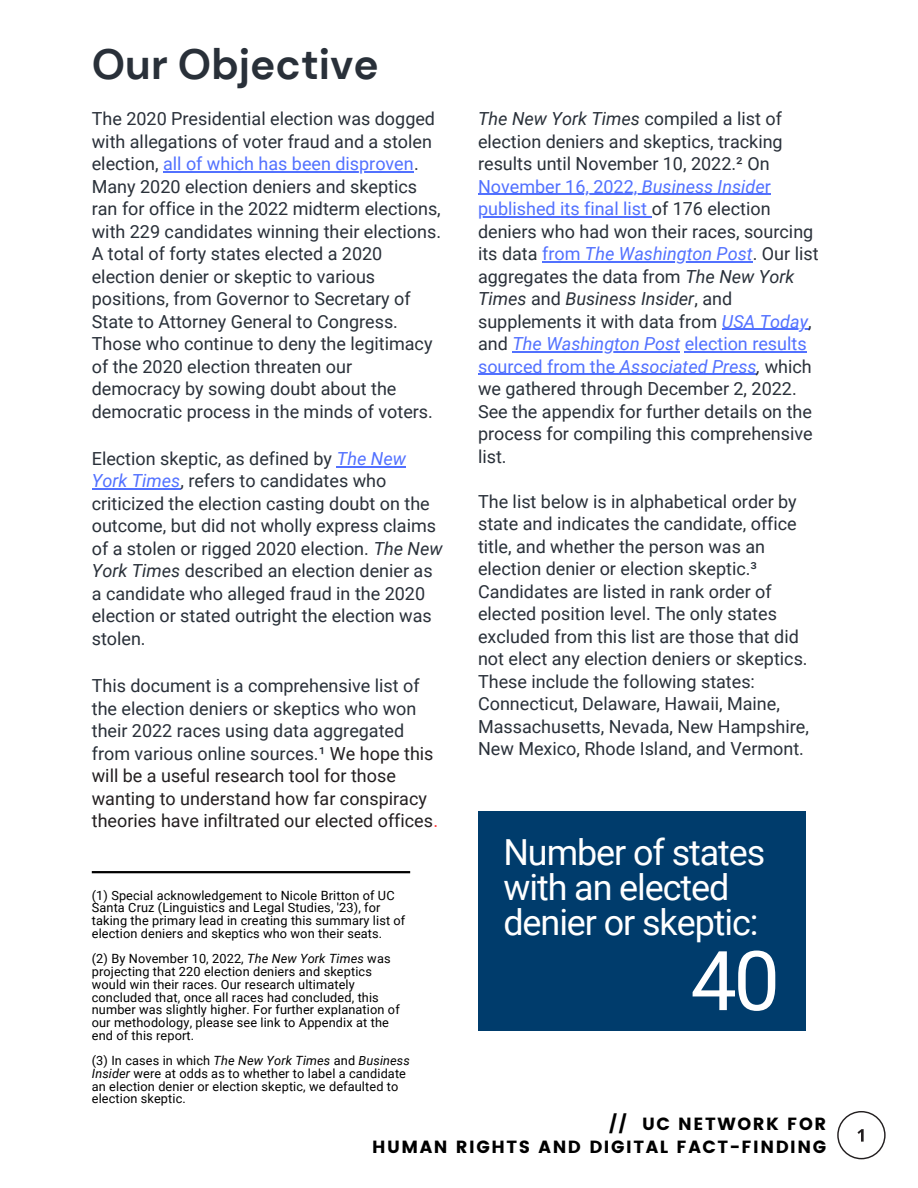
<style>
.page{position:relative;width:918px;height:1188px;background:#fff}
.page>*{position:absolute;margin:0;border:0;box-sizing:border-box;transform-origin:0 0}
.t1{font:82.65px "Roboto";color:#fff}
.t2{font:700 42.3px "DM Sans";color:#293039}
.t3{font:36px/34.8px "Roboto";letter-spacing:-.03em;color:#fff}
.t4{font:18px/22.5px "Roboto";color:#293039}
.t5{font:17.55px/23.7px "Poppins";letter-spacing:.09em;color:#000;text-align:right}
.t6{font:12.75px/12.8px "Roboto";letter-spacing:.01em;color:#000}
.s1{color:#5271ff}
.s2{font-style:italic;color:#5271ff}
.s3{font-style:italic}
.s4{color:#231f20}
.s5{color:#ff3131}
</style>
<div class="page">
<div style="left:478px;top:812px;width:327px;height:219px;background:#003c6c"></div>
<hr style="left:92px;top:871px;width:318px;height:2px;background:#000">
<svg style="left:837px;top:1111px;width:49px;height:48px"></svg>
<hr style="left:163px;top:171px;width:251px;height:1px;background:#5271ff">
<hr style="left:337px;top:466px;width:69px;height:1px;background:#5271ff">
<hr style="left:92px;top:489px;width:88px;height:1px;background:#5271ff">
<hr style="left:478px;top:194px;width:164px;height:1px;background:#5271ff">
<hr style="left:642px;top:194px;width:123px;height:1px;background:#5271ff">
<hr style="left:478px;top:216px;width:174px;height:1px;background:#5271ff">
<hr style="left:542px;top:261px;width:38px;height:1px;background:#5271ff">
<svg style="left:580px;top:261px;width:15px;height:1px"></svg>
<hr style="left:595px;top:261px;width:158px;height:1px;background:#5271ff">
<hr style="left:722px;top:329px;width:86px;height:1px;background:#5271ff">
<svg style="left:512px;top:351px;width:34px;height:1px"></svg>
<hr style="left:546px;top:351px;width:134px;height:1px;background:#5271ff">
<hr style="left:685px;top:351px;width:122px;height:1px;background:#5271ff">
<hr style="left:478px;top:374px;width:142px;height:1px;background:#5271ff">
<hr style="left:620px;top:374px;width:137px;height:1px;background:#5271ff">
<h2 class="t2" style="left:92px;top:37px;width:289px">Our Objective</h2>
<p class="t4" style="left:92px;top:108px;width:351px">The 2020 Presidential election was dogged with allegations of voter fraud and a stolen election, <span class="s1">all of which has been disproven</span>.<br>Many 2020 election deniers and skeptics ran for office in the 2022 midterm elections, with 229 candidates winning their elections.<br>A total of forty states elected a 2020 election denier or skeptic to various positions, from Governor to Secretary of State to Attorney General to Congress.<br>Those who continue to deny the legitimacy of the 2020 election threaten our democracy by sowing doubt about the democratic process in the minds of voters.</p>
<p class="t4" style="left:92px;top:448px;width:352px">Election skeptic, as defined by <span class="s2">The New York Times</span>, refers to candidates who criticized the election casting doubt on the outcome, but did not wholly express claims of a stolen or rigged 2020 election. <span class="s3">The New York Times</span> described an election denier as a candidate who alleged fraud in the 2020 election or stated outright the election was stolen.</p>
<p class="t4" style="left:92px;top:675px;width:348px">This document is a comprehensive list of the election deniers or skeptics who won their 2022 races using data aggregated from various online sources.¹ <span class="s4">We hope this will be a useful research tool for those wanting to understand how far conspiracy theories have infiltrated our elected offices</span><span class="s5">.</span></p>
<p class="t4" style="left:478px;top:108px;width:342px"><span class="s3">The New York Times</span> compiled a list of election deniers and skeptics, tracking results until November 10, 2022.² On <span class="s1">November 16, 2022,</span> <span class="s2">Business Inside</span><span class="s1">r published its final list</span> of 176 election deniers who had won their races, sourcing its data <span class="s1">from</span> <span class="s2">The Washington Post</span>. Our list aggregates the data from <span class="s3">The New York Times</span> and <span class="s3">Business Insider</span>, and supplements it with data from <span class="s2">USA Today</span>, and <span class="s2">The Washington Post</span> <span class="s1">election results sourced from the</span> <span class="s2">Associated Press</span><span class="s3">,</span> which we gathered through December 2, 2022.<br>See the appendix for further details on the process for compiling this comprehensive list.</p>
<p class="t4" style="left:478px;top:490px;width:332px">The list below is in alphabetical order by state and indicates the candidate, office title, and whether the person was an election denier or election skeptic.³<br>Candidates are listed in rank order of elected position level. The only states excluded from this list are those that did not elect any election deniers or skeptics.<br>These include the following states:<br>Connecticut, Delaware, Hawaii, Maine, Massachusetts, Nevada, New Hampshire, New Mexico, Rhode Island, and Vermont.</p>
<h3 class="t3" style="left:503px;top:835px;width:263px">Number of states with an elected denier or skeptic:</h3>
<p class="t6" style="left:92px;top:889px;width:315px">(1) Special acknowledgement to Nicole Britton of UC Santa Cruz (Linguistics and Legal Studies, '23), for taking the primary lead in creating this summary list of election deniers and skeptics who won their seats.</p>
<p class="t6" style="left:92px;top:953px;width:309px">(2) By November 10, 2022, <span class="s3">The New York Times</span> was projecting that 220 election deniers and skeptics would win their races. Our research ultimately concluded that, once all races had concluded, this number was slightly higher. For further explanation of our methodology, please see link to Appendix at the end of this report.</p>
<p class="t6" style="left:92px;top:1054px;width:320px">(3) In cases in which <span class="s3">The New York Times</span> and <span class="s3">Business Insider</span> were at odds as to whether to label a candidate an election denier or election skeptic, we defaulted to election skeptic.</p>
<p class="t5" style="left:372px;top:1112px;width:456px">// UC NETWORK FOR<br>HUMAN RIGHTS AND DIGITAL FACT-FINDING</p>
<h1 class="t1" style="left:690px;top:934px;width:91px">40</h1>
</div>
